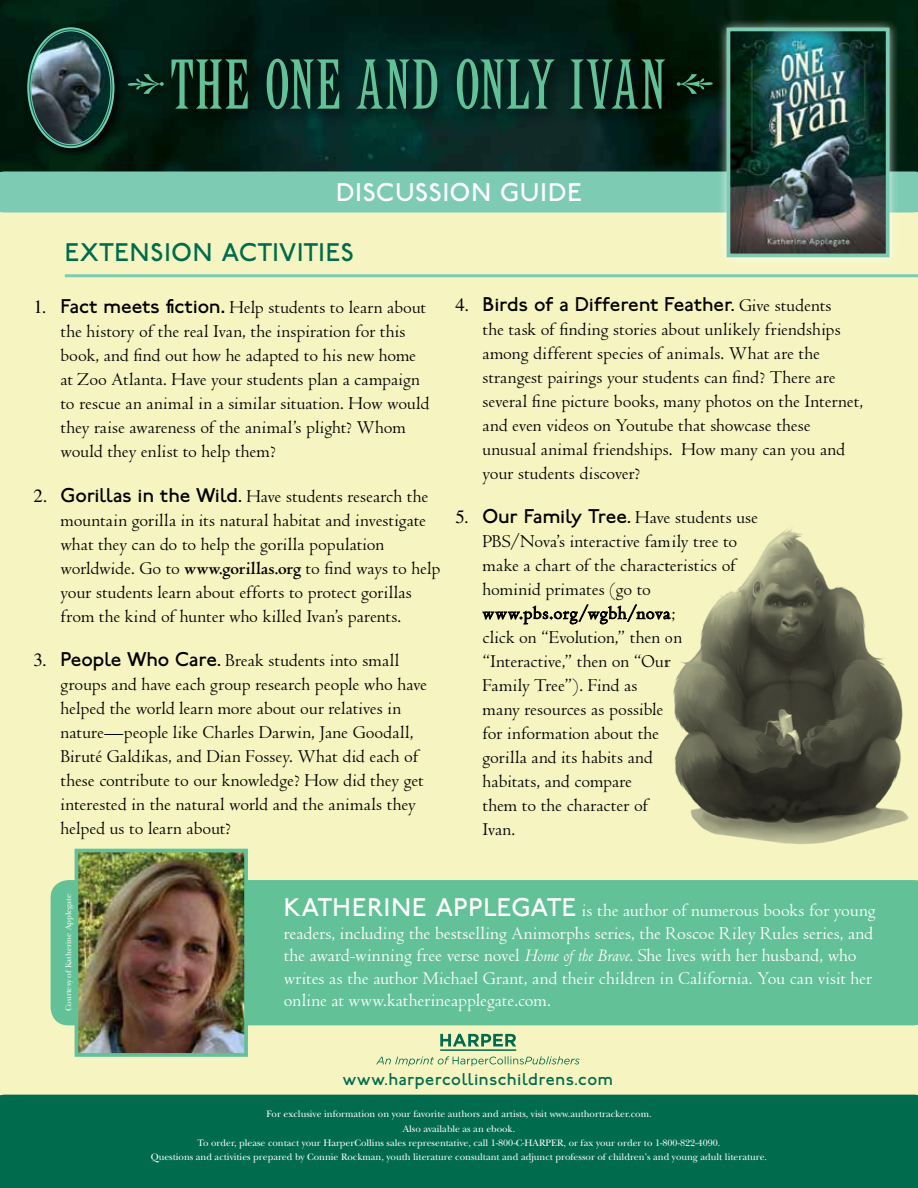
<style>
.page{position:relative;width:918px;height:1188px;background:#f6f5c2}
.page>*{position:absolute;margin:0;border:0;box-sizing:border-box;transform-origin:0 0}
.t1{font:condensed 72px "Latin";letter-spacing:.015em;color:#62c196}
.t2{font:27px "P22 Johnston Underground";letter-spacing:.015em;color:#006b4d}
.t3{font:27px "P22 Johnston Underground";letter-spacing:.035em;color:#fff}
.t4{font:21px "P22 Johnston Underground";color:#000}
.t5{font:18.75px/24px "Centaur";color:#000}
.t6{font:18.75px/22.5px "Centaur";letter-spacing:.005em;color:#fff}
.t7{font:18px "P22 Johnston Underground";letter-spacing:.035em;color:#006b4d}
.t8{font:9.75px/14.2px "New Baskerville";color:#fff;text-align:center}
.t9{font:8.25px "New Baskerville";color:#fff}
.s1{font-family:"Times"}
.s2{font-family:"P22 Johnston Underground";font-size:21px}
.s3{font-family:"P22 Johnston Underground";font-size:24.75px}
.s4{font-weight:700}
.s5{font-family:"Times";font-size:18.75px}
.s6{font-family:"Centaur";font-size:18.75px}
.s7{font-family:"P22 Johnston Underground";font-size:27px}
.s8{font-style:italic}
</style>
<div class="page">
<img style="left:0;top:0;width:918px;height:171px">
<div style="left:0;top:171px;width:918px;height:42px;background:#7ecbb3"></div>
<div style="left:717px;top:18px;width:182px;height:249px;background:#fff;opacity:.75"></div>
<img style="left:732px;top:33px;width:153px;height:219px">
<div style="left:727px;top:28px;width:163px;height:229px;border:4px solid #7ecbb3"></div>
<div style="left:25px;top:25px;width:101px;height:135px;background:#000;opacity:.75"></div>
<img style="left:29px;top:29px;width:83px;height:117px">
<div style="left:27px;top:27px;width:87px;height:121px;border:2px solid #7ecbb3;border-radius:50%"></div>
<div style="left:119px;top:50px;width:612px;height:78px;background:#000;opacity:.75"></div>
<svg style="left:677px;top:74px;width:36px;height:20px"></svg>
<svg style="left:128px;top:74px;width:36px;height:20px"></svg>
<div style="left:0;top:1095px;width:918px;height:93px;background:#006b4d"></div>
<div style="left:51px;top:880px;width:867px;height:145px;background:#62c196"></div>
<img style="left:80px;top:854px;width:163px;height:198px">
<div style="left:75px;top:849px;width:173px;height:208px;border:4px solid #62c196"></div>
<svg style="left:376px;top:1034px;width:204px;height:32px"></svg>
<svg style="left:482px;top:604px;width:185px;height:20px"></svg>
<img style="left:667px;top:528px;width:242px;height:316px">
<hr style="left:65px;top:274px;width:853px;height:3px;background:#7ecbb3">
<h1 class="t1" style="left:170px;top:46px;width:497px">THE ONE AND ONLY IVAN</h1>
<h2 class="t3" style="left:336px;top:177px;width:247px">Discussion GUI DE</h2>
<h2 class="t2" style="left:65px;top:237px;width:82px">EXTENSION</h2>
<h2 class="t2" style="left:222px;top:237px;width:132px">ACTIVITI ES</h2>
<p class="t5" style="left:60px;top:296px;width:371px;text-indent:-27px"><span class="s1">1.</span> <span class="s2">Fact meets fiction</span><span class="s3">.</span> Help students to learn about the history of the real Ivan, the inspiration for this book, and find out how he adapted to his new home at Zoo Atlanta. Have your students plan a campaign to rescue an animal in a similar situation. How would they raise awareness of the animal’s plight? Whom would they enlist to help them?</p>
<p class="t5" style="left:60px;top:484px;width:381px;text-indent:-27px"><span class="s1">2.</span> <span class="s2">Gorillas in the Wild.</span> Have students research the mountain gorilla in its natural habitat and investigate what they can do to help the gorilla population worldwide. Go to <span class="s4">www.gorillas.org</span> to find ways to help your students learn about efforts to protect gorillas from the kind of hunter who killed Ivan’s parents.</p>
<p class="t5" style="left:60px;top:648px;width:368px;text-indent:-27px"><span class="s1">3.</span> <span class="s2">People Who Care.</span> Break students into small groups and have each group research people who have helped the world learn more about our relatives in nature—people like Charles Darwin, Jane Goodall, Biruté Galdikas, and Dian Fossey. What did each of these contribute to our knowledge? How did they get interested in the natural world and the animals they helped us to learn about?</p>
<p class="t4" style="left:455px;top:292px;width:378px"><span class="s5">4.</span> Birds of a Different Feather. <span class="s6">Give students</span></p>
<p class="t5" style="left:482px;top:317px;width:382px">the task of finding stories about unlikely friendships among different species of animals. What are the strangest pairings your students can find? There are several fine picture books, many photos on the Internet, and even videos on Youtube that showcase these unusual animal friendships. How many can you and your students discover?</p>
<p class="t5" style="left:482px;top:505px;width:277px;text-indent:-27px"><span class="s1">5.</span> <span class="s2">Our Family Tree.</span> Have students use<br>PBS/Nova’s interactive family tree to make a chart of the characteristics of hominid primates (go to www.pbs.org/wgbh/nova;<br>click on “Evolution,” then on “Interactive,” then on “Our<br>Family Tree”). Find as<br>many resources as possible<br>for information about the<br>gorilla and its habits and<br>habitats, and compare<br>them to the character of<br>Ivan.</p>
<p class="t9" style="left:64px;top:1011px;width:119px;rotate:-90deg">Courtesy of Katherine Applegate</p>
<p class="t6" style="left:284px;top:900px;width:593px"><span class="s7">Katherine Applegate</span> is the author of numerous books for young readers, including the bestselling Animorphs series, the Roscoe Riley Rules series, and the award-winning free verse novel <span class="s8">Home of the Brave</span>. She lives with her husband, who writes as the author Michael Grant, and their children in California. You can visit her online at www.katherineapplegate.com.</p>
<p class="t7" style="left:343px;top:1069px;width:271px">www.harpercollinschildrens.com</p>
<p class="t8" style="left:151px;top:1107px;width:618px">For exclusive information on your favorite authors and artists, visit www.authortracker.com.<br>Also available as an ebook.<br>To order, please contact your HarperCollins sales representative, call 1-800-C-HARPER, or fax your order to 1-800-822-4090.<br>Questions and activities prepared by Connie Rockman, youth literature consultant and adjunct professor of children’s and young adult literature.</p>
</div>
